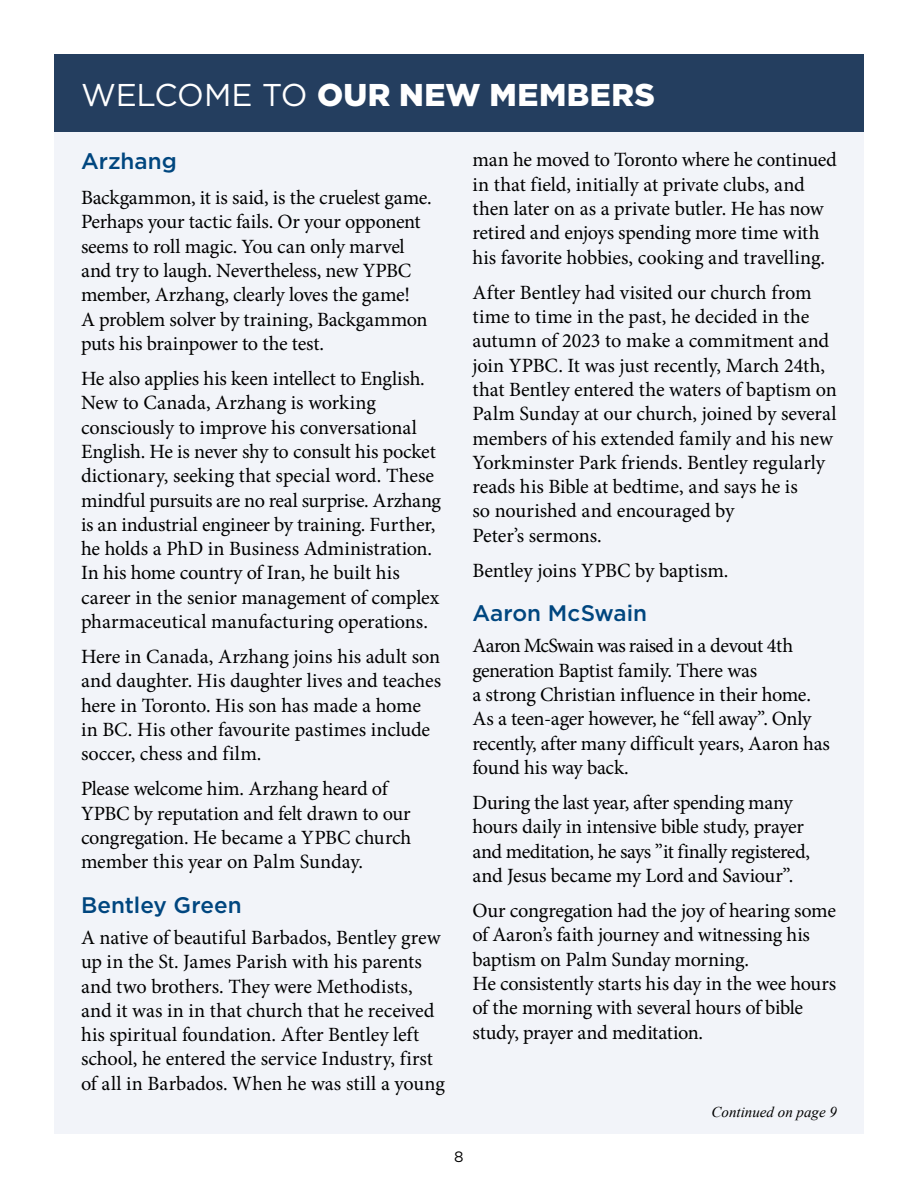
<style>
.page{position:relative;width:918px;height:1188px;background:#fff}
.page>*{position:absolute;margin:0;border:0;box-sizing:border-box;transform-origin:0 0}
.t1{font:900 31.5px "Gotham";letter-spacing:.015em;color:#fff}
.t2{font:500 22.5px "Gotham";color:#00467f}
.t3{font:20.25px/24.3px "Minion Pro";letter-spacing:-.01em;color:#000}
.t4{font:italic 15px "Times New Roman";color:#000}
.t5{font:15px "Gotham";color:#000}
.s1{font-weight:400}
</style>
<div class="page">
<div style="left:54px;top:131px;width:810px;height:1003px;background:#f2f4f9"></div>
<div style="left:54px;top:54px;width:810px;height:77px;background:#243e5f"></div>
<h1 class="t1" style="left:81px;top:73px;width:576px"><span class="s1">WELCOME TO</span> OUR NEW MEMBERS</h1>
<p class="t2" style="left:81px;top:146px;width:97px">Arzhang</p>
<p class="t3" style="left:81px;top:186px;width:352px">Backgammon, it is said, is the cruelest game.<br>Perhaps your tactic fails. Or your opponent seems to roll magic. You can only marvel and try to laugh. Nevertheless, new YPBC member, Arzhang, clearly loves the game!<br>A problem solver by training, Backgammon puts his brainpower to the test.</p>
<p class="t3" style="left:81px;top:367px;width:362px">He also applies his keen intellect to English.<br>New to Canada, Arzhang is working consciously to improve his conversational English. He is never shy to consult his pocket dictionary, seeking that special word. These mindful pursuits are no real surprise. Arzhang is an industrial engineer by training. Further, he holds a PhD in Business Administration.<br>In his home country of Iran, he built his career in the senior management of complex pharmaceutical manufacturing operations.</p>
<p class="t3" style="left:81px;top:645px;width:362px">Here in Canada, Arzhang joins his adult son and daughter. His daughter lives and teaches here in Toronto. His son has made a home in BC. His other favourite pastimes include soccer, chess and film.</p>
<p class="t3" style="left:81px;top:777px;width:332px">Please welcome him. Arzhang heard of YPBC by reputation and felt drawn to our congregation. He became a YPBC church member this year on Palm Sunday.</p>
<p class="t2" style="left:81px;top:890px;width:162px">Bentley Green</p>
<p class="t3" style="left:81px;top:925px;width:365px">A native of beautiful Barbados, Bentley grew up in the St. James Parish with his parents and two brothers. They were Methodists, and it was in in that church that he received his spiritual foundation. After Bentley left school, he entered the service Industry, first of all in Barbados. When he was still a young</p>
<p class="t3" style="left:472px;top:148px;width:366px">man he moved to Toronto where he continued in that field, initially at private clubs, and then later on as a private butler. He has now retired and enjoys spending more time with his favorite hobbies, cooking and travelling.</p>
<p class="t3" style="left:472px;top:280px;width:366px">After Bentley had visited our church from time to time in the past, he decided in the autumn of 2023 to make a commitment and join YPBC. It was just recently, March 24th, that Bentley entered the waters of baptism on Palm Sunday at our church, joined by several members of his extended family and his new Yorkminster Park friends. Bentley regularly reads his Bible at bedtime, and says he is<br>so nourished and encouraged by<br>Peter’s sermons.</p>
<p class="t3" style="left:472px;top:558px;width:258px">Bentley joins YPBC by baptism.</p>
<p class="t2" style="left:472px;top:599px;width:176px">Aaron McSwain</p>
<p class="t3" style="left:472px;top:634px;width:359px">Aaron McSwain was raised in a devout 4th generation Baptist family. There was<br>a strong Christian influence in their home.<br>As a teen-ager however, he “fell away”. Only recently, after many difficult years, Aaron has found his way back.</p>
<p class="t3" style="left:472px;top:791px;width:339px">During the last year, after spending many hours daily in intensive bible study, prayer and meditation, he says ”it finally registered, and Jesus became my Lord and Saviour”.</p>
<p class="t3" style="left:472px;top:899px;width:365px">Our congregation had the joy of hearing some of Aaron’s faith journey and witnessing his baptism on Palm Sunday morning.<br>He consistently starts his day in the wee hours of the morning with several hours of bible study, prayer and meditation.</p>
<p class="t4" style="left:712px;top:1102px;width:127px">Continued on page 9</p>
<p class="t5" style="left:454px;top:1147px;width:11px">8</p>
</div>
